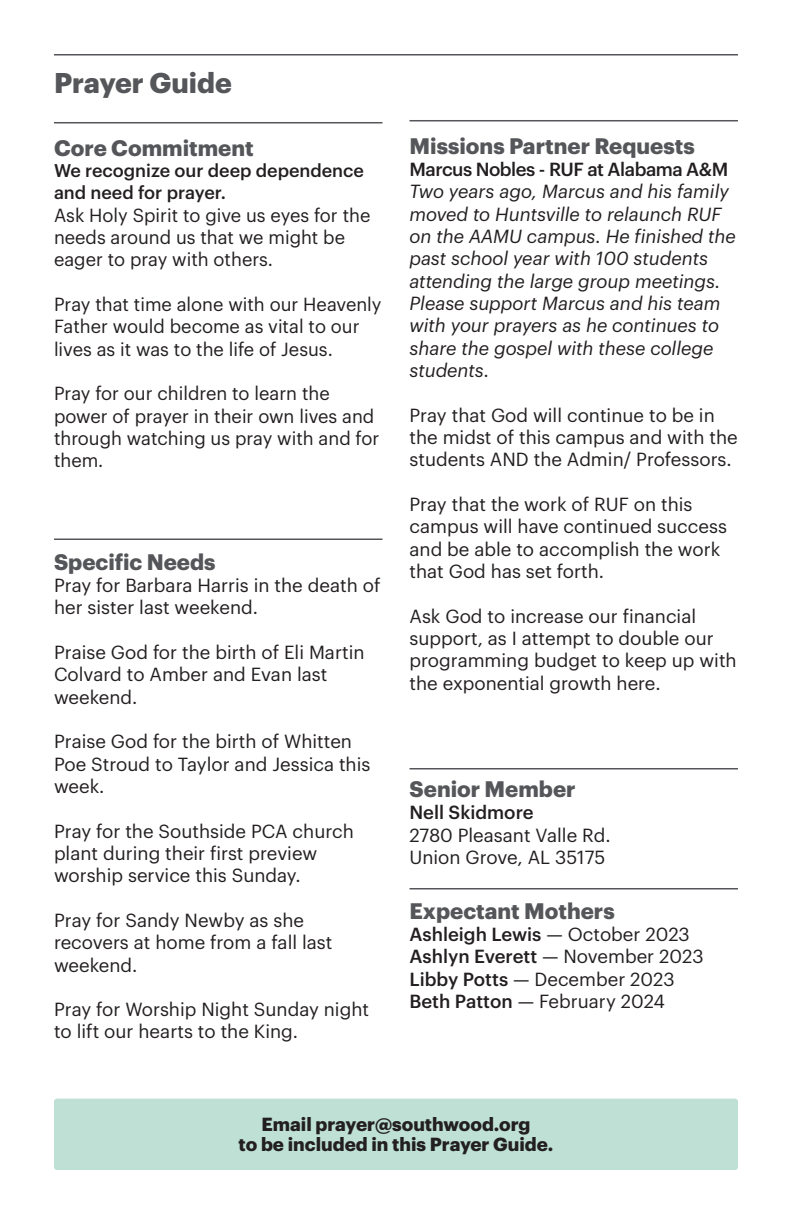
<style>
.page{position:relative;width:792px;height:1224px;background:#fff}
.page>*{position:absolute;margin:0;border:0;box-sizing:border-box;transform-origin:0 0}
.t1{font:700 28px "Graphik";color:#555659}
.t2{font:700 22px "Graphik";color:#555659}
.t3{font:18.6px/22.4px "Graphik";color:#231f20}
.t4{font:italic 18.6px/22.4px "Graphik";color:#231f20}
.t5{font:500 18.6px "Graphik";letter-spacing:-.005em;color:#231f20}
.t6{font:700 18.6px "Graphik";color:#231f20}
.t7{font:500 18.6px "Graphik";letter-spacing:-.025em;color:#231f20}
.t8{font:500 18px/22.4px "Graphik";color:#231f20}
.s1{font-weight:400}
.s2{font-weight:500}
</style>
<div class="page">
<hr style="left:54px;top:54px;width:684px;height:2px;background:#555659">
<hr style="left:410px;top:120px;width:328px;height:1px;background:#555659">
<hr style="left:54px;top:538px;width:328px;height:2px;background:#555659">
<hr style="left:410px;top:768px;width:328px;height:2px;background:#555659">
<hr style="left:410px;top:888px;width:328px;height:2px;background:#555659">
<hr style="left:54px;top:122px;width:328px;height:1px;background:#555659">
<div style="left:54px;top:1099px;width:684px;height:71px;background:#bee0d5;border-radius:3px"></div>
<p class="t1" style="left:54px;top:61px;width:179px">Prayer Guide</p>
<p class="t2" style="left:54px;top:131px;width:201px">Core Commitment</p>
<p class="t8" style="left:54px;top:158px;width:312px">We recognize our deep dependence and need for prayer.</p>
<p class="t3" style="left:54px;top:202px;width:318px">Ask Holy Spirit to give us eyes for the needs around us that we might be eager to pray with others.</p>
<p class="t3" style="left:54px;top:292px;width:329px">Pray that time alone with our Heavenly<br>Father would become as vital to our lives as it was to the life of Jesus.</p>
<p class="t3" style="left:54px;top:381px;width:327px">Pray for our children to learn the power of prayer in their own lives and through watching us pray with and for them.</p>
<p class="t2" style="left:54px;top:545px;width:163px">Specific Needs</p>
<p class="t3" style="left:54px;top:573px;width:328px">Pray for Barbara Harris in the death of her sister last weekend.</p>
<p class="t3" style="left:54px;top:640px;width:312px">Praise God for the birth of Eli Martin<br>Colvard to Amber and Evan last weekend.</p>
<p class="t3" style="left:54px;top:729px;width:318px">Praise God for the birth of Whitten<br>Poe Stroud to Taylor and Jessica this week.</p>
<p class="t3" style="left:54px;top:818px;width:301px">Pray for the Southside PCA church plant during their first preview worship service this Sunday.</p>
<p class="t3" style="left:54px;top:907px;width:280px">Pray for Sandy Newby as she recovers at home from a fall last weekend.</p>
<p class="t3" style="left:54px;top:997px;width:317px">Pray for Worship Night Sunday night to lift our hearts to the King.</p>
<p class="t2" style="left:410px;top:129px;width:287px">Missions Partner Requests</p>
<p class="t7" style="left:410px;top:155px;width:320px">Marcus Nobles - RUF at Alabama A&amp;M</p>
<p class="t4" style="left:410px;top:179px;width:328px">Two years ago, Marcus and his family moved to Huntsville to relaunch RUF on the AAMU campus. He finished the past school year with 100 students attending the large group meetings.<br>Please support Marcus and his team with your prayers as he continues to share the gospel with these college students.</p>
<p class="t3" style="left:410px;top:402px;width:330px">Pray that God will continue to be in the midst of this campus and with the students AND the Admin/ Professors.</p>
<p class="t3" style="left:410px;top:491px;width:319px">Pray that the work of RUF on this campus will have continued success and be able to accomplish the work that God has set forth.</p>
<p class="t3" style="left:410px;top:603px;width:329px">Ask God to increase our financial support, as I attempt to double our programming budget to keep up with the exponential growth here.</p>
<p class="t2" style="left:410px;top:772px;width:168px">Senior Member</p>
<p class="t5" style="left:410px;top:798px;width:126px">Nell Skidmore</p>
<p class="t3" style="left:410px;top:822px;width:203px">2780 Pleasant Valle Rd.</p>
<p class="t3" style="left:410px;top:844px;width:197px">Union Grove, AL 35175</p>
<p class="t2" style="left:410px;top:894px;width:207px">Expectant Mothers</p>
<p class="t5" style="left:410px;top:920px;width:282px">Ashleigh Lewis <span class="s1">— October 2023</span></p>
<p class="t5" style="left:410px;top:942px;width:296px">Ashlyn Everett <span class="s1">— November 2023</span></p>
<p class="t3" style="left:410px;top:966px;width:267px"><span class="s2">Libby Potts</span> — December 2023</p>
<p class="t3" style="left:410px;top:988px;width:257px"><span class="s2">Beth Patton</span> — February 2024</p>
<p class="t6" style="left:261px;top:1110px;width:271px">Email prayer@southwood.org</p>
<p class="t6" style="left:239px;top:1130px;width:316px">to be included in this Prayer Guide.</p>
</div>
